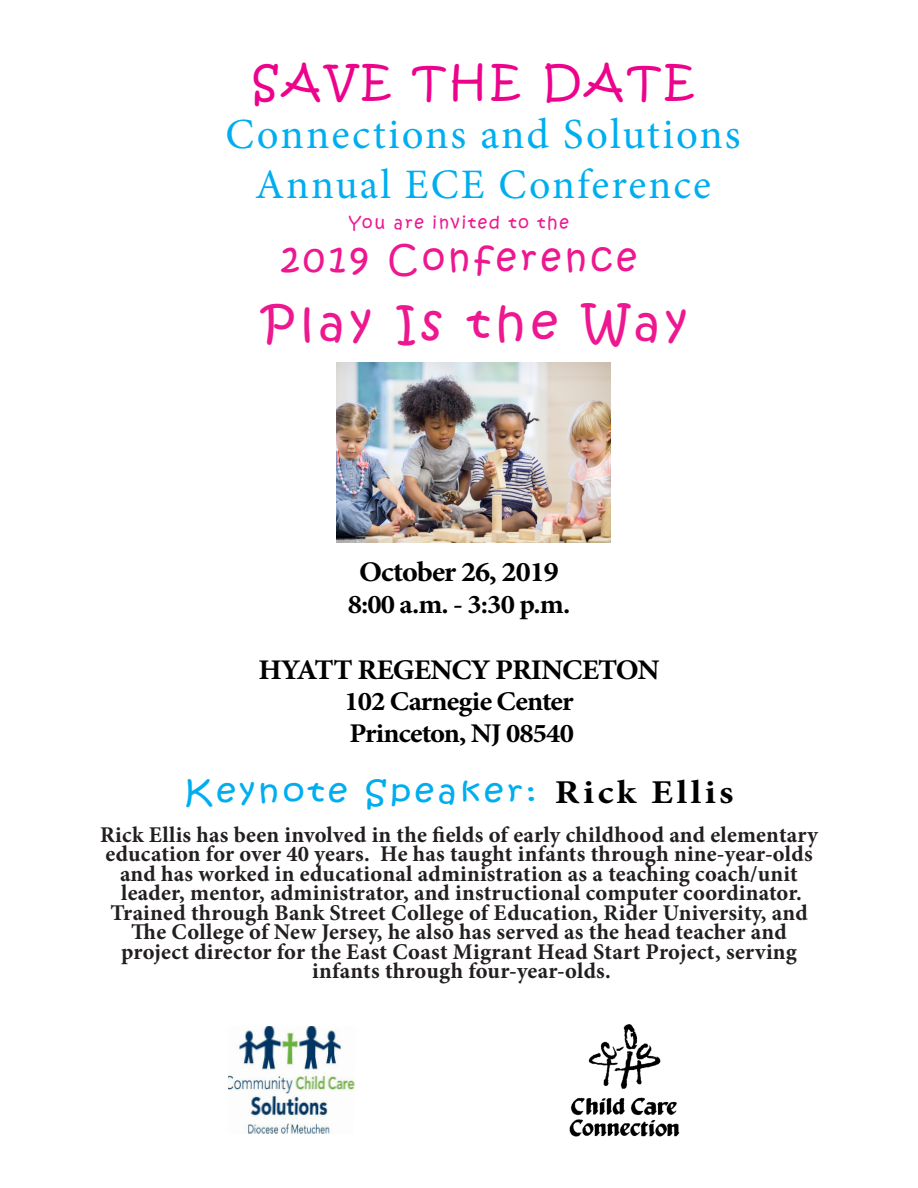
<style>
.page{position:relative;width:918px;height:1188px;background:#fff}
.page>*{position:absolute;margin:0;border:0;box-sizing:border-box;transform-origin:0 0}
.t1{font:44.7px "Kristen ITC";letter-spacing:.11em;color:#ed1790;scale:1.08 1}
.t2{font:42.9px "Minion Pro";letter-spacing:.045em;color:#00aeef}
.t3{font:42.45px "Kristen ITC";letter-spacing:.11em;color:#ed028c}
.t4{font:42px "Minion Pro";letter-spacing:.05em;color:#00aeef}
.t5{font:36.3px "Kristen ITC";letter-spacing:.11em;color:#ed1790}
.t6{font:30.75px "Kristen ITC";letter-spacing:.11em;color:#00aeef;scale:1.12 1}
.t7{font:700 28.5px "Minion Pro";letter-spacing:-.03em;color:#000;scale:1.05 1}
.t8{font:700 27px "Minion Pro";letter-spacing:-.03em;color:#000;scale:1.05 1}
.t9{font:700 22.5px/19.5px "Minion Pro";letter-spacing:.01em;color:#231f20;text-align:center}
.t10{font:16.8px "Kristen ITC";letter-spacing:.11em;color:#ed1790}
.s1{font-family:"Minion Pro";font-weight:700;font-size:33.3px;color:#000}
</style>
<div class="page">
<img style="left:336px;top:362px;width:275px;height:180px">
<img style="left:228px;top:1026px;width:127px;height:108px">
<img style="left:569px;top:1024px;width:111px;height:113px">
<p class="t3" style="left:252px;top:54px;width:444px">SAVE THE DATE</p>
<p class="t2" style="left:226px;top:105px;width:517px">Connections and Solutions</p>
<p class="t4" style="left:255px;top:157px;width:458px">Annual ECE Conference</p>
<p class="t10" style="left:349px;top:211px;width:221px">You are invited to the</p>
<p class="t5" style="left:281px;top:235px;width:357px">2019 Conference</p>
<p class="t1" style="left:261px;top:294px;width:395px">Play Is the Way</p>
<p class="t7" style="left:359px;top:552px;width:192px">October 26, 2019</p>
<p class="t8" style="left:348px;top:585px;width:213px">8:00 a.m. - 3:30 p.m.</p>
<p class="t7" style="left:258px;top:649px;width:384px">HYATT REGENCY PRINCETON</p>
<p class="t8" style="left:344px;top:682px;width:220px">102 Carnegie Center</p>
<p class="t8" style="left:349px;top:714px;width:215px">Princeton, NJ 08540</p>
<p class="t6" style="left:184px;top:771px;width:492px">Keynote Speaker: <span class="s1">Rick Ellis</span></p>
<p class="t9" style="left:100px;top:825px;width:719px">Rick Ellis has been involved in the fields of early childhood and elementary education for over 40 years. He has taught infants through nine-year-olds and has worked in educational administration as a teaching coach/unit</p>
<p class="t9" style="left:110px;top:883px;width:699px">leader, mentor, administrator, and instructional computer coordinator.<br>Trained through Bank Street College of Education, Rider University, and<br>The College of New Jersey, he also has served as the head teacher and</p>
<p class="t9" style="left:121px;top:942px;width:677px">project director for the East Coast Migrant Head Start Project, serving</p>
<p class="t9" style="left:312px;top:961px;width:300px">infants through four-year-olds.</p>
</div>
